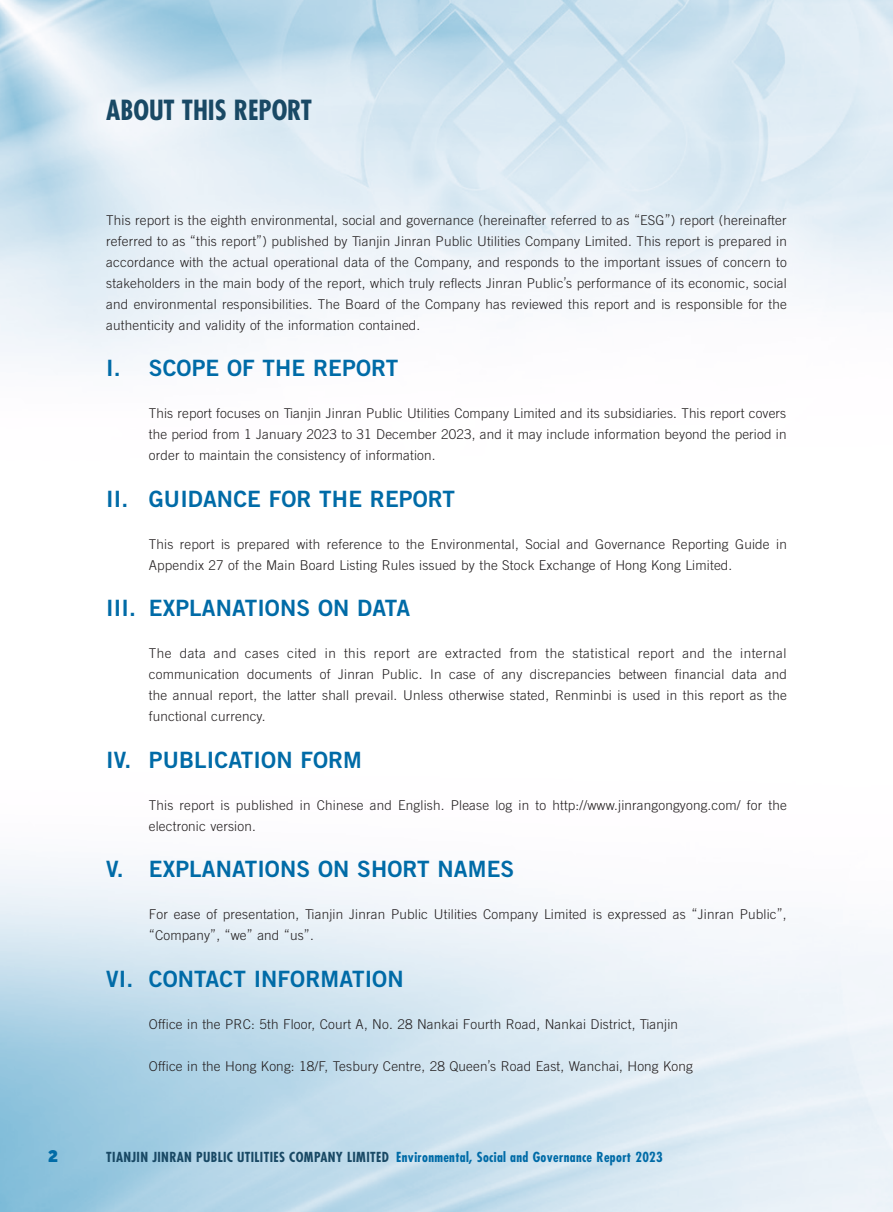
<style>
.page{position:relative;width:893px;height:1212px;background:#fff}
.page>*{position:absolute;margin:0;border:0;box-sizing:border-box;transform-origin:0 0}
.t1{font:700 condensed 27px "Futura Std";color:#194965}
.Heading_1{font:22.5px "Trade Gothic LT Std Bd 2";letter-spacing:.005em;color:#006ba7}
.t2{font:900 16.5px "Museo Sans Display";color:#006ba7}
.Body_Text{font:300 13.5px/21px "Trade Gothic LT Std";letter-spacing:.015em;color:#231f20;text-align:justify}
.t3{font:700 condensed 13.5px "Futura Std";letter-spacing:.025em;color:#006ba7}
.s1{color:#194965}
</style>
<div class="page">
<h1 class="t1" style="left:106px;top:94px;width:207px">ABOUT THIS REPORT</h1>
<p class="Body_Text" style="left:106px;top:209px;width:682px">This report is the eighth environmental, social and governance (hereinafter referred to as “ESG”) report (hereinafter referred to as “this report”) published by Tianjin Jinran Public Utilities Company Limited. This report is prepared in accordance with the actual operational data of the Company, and responds to the important issues of concern to stakeholders in the main body of the report, which truly reflects Jinran Public’s performance of its economic, social and environmental responsibilities. The Board of the Company has reviewed this report and is responsible for the authenticity and validity of the information contained.</p>
<p class="Heading_1" style="left:106px;top:354px;width:294px">I. SCOPE OF THE REPORT</p>
<p class="Body_Text" style="left:149px;top:403px;width:639px">This report focuses on Tianjin Jinran Public Utilities Company Limited and its subsidiaries. This report covers the period from 1 January 2023 to 31 December 2023, and it may include information beyond the period in order to maintain the consistency of information.</p>
<p class="Heading_1" style="left:106px;top:484px;width:350px">II. GUIDANCE FOR THE REPORT</p>
<p class="Body_Text" style="left:149px;top:533px;width:640px">This report is prepared with reference to the Environmental, Social and Governance Reporting Guide in<br>Appendix 27 of the Main Board Listing Rules issued by the Stock Exchange of Hong Kong Limited.</p>
<p class="Heading_1" style="left:106px;top:594px;width:305px">III. EXPLANATIONS ON DATA</p>
<p class="Body_Text" style="left:149px;top:643px;width:640px">The data and cases cited in this report are extracted from the statistical report and the internal communication documents of Jinran Public. In case of any discrepancies between financial data and the annual report, the latter shall prevail. Unless otherwise stated, Renminbi is used in this report as the functional currency.</p>
<p class="Heading_1" style="left:106px;top:745px;width:257px">IV. PUBLICATION FORM</p>
<p class="Body_Text" style="left:149px;top:794px;width:639px">This report is published in Chinese and English. Please log in to http://www.jinrangongyong.com/ for the electronic version.</p>
<p class="Heading_1" style="left:106px;top:855px;width:409px">V. EXPLANATIONS ON SHORT NAMES</p>
<p class="Body_Text" style="left:149px;top:904px;width:639px">For ease of presentation, Tianjin Jinran Public Utilities Company Limited is expressed as “Jinran Public”, “Company”, “we” and “us”.</p>
<p class="Heading_1" style="left:106px;top:964px;width:299px">VI. CONTACT INFORMATION</p>
<p class="Body_Text" style="left:149px;top:1013px;width:531px">Office in the PRC: 5th Floor, Court A, No. 28 Nankai Fourth Road, Nankai District, Tianjin</p>
<p class="Body_Text" style="left:149px;top:1055px;width:546px">Office in the Hong Kong: 18/F, Tesbury Centre, 28 Queen’s Road East, Wanchai, Hong Kong</p>
<p class="t2" style="left:48px;top:1147px;width:11px">2</p>
<p class="t3" style="left:106px;top:1148px;width:558px"><span class="s1">TIANJIN JINRAN PUBLIC UTILITIES COMPANY LIMITED</span> Environmental, Social and Governance Report 2023</p>
</div>
